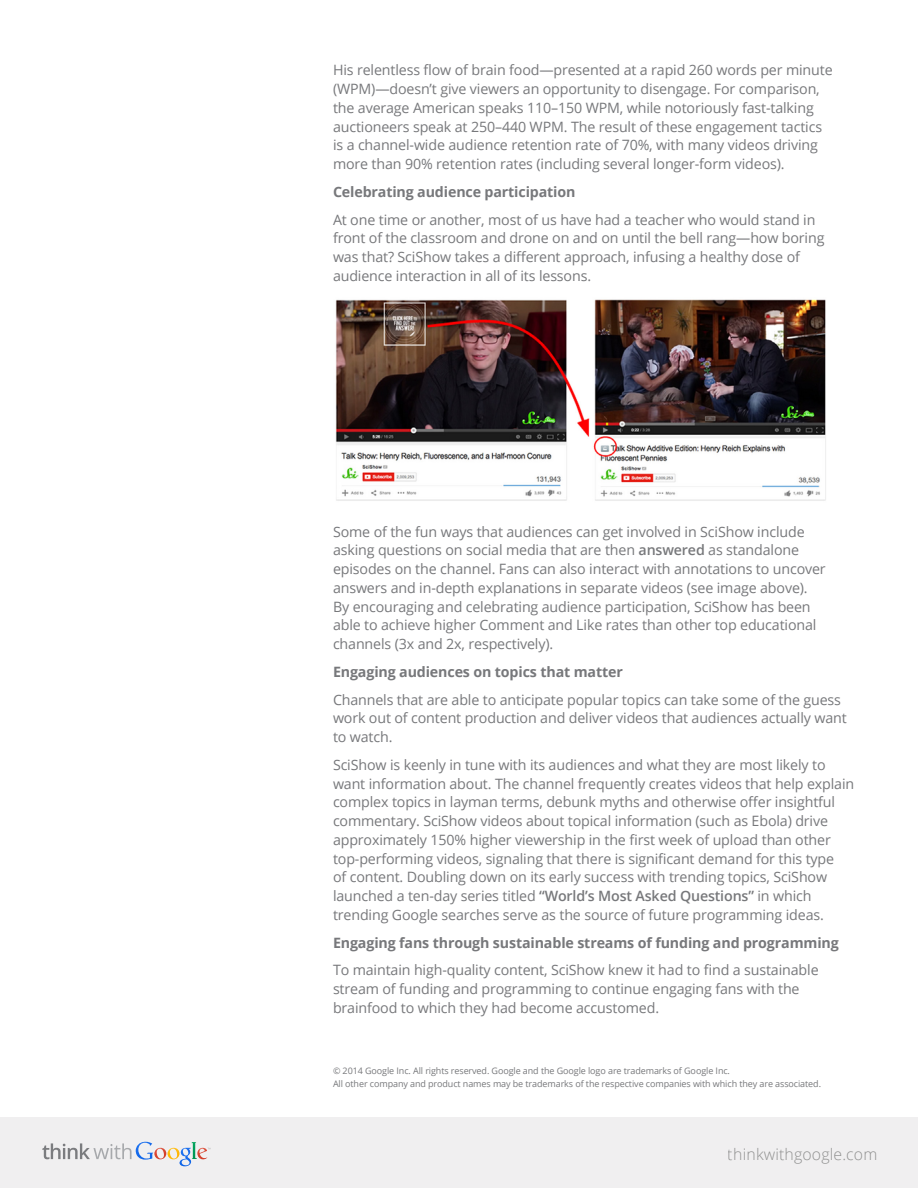
<style>
.page{position:relative;width:918px;height:1188px;background:#fff}
.page>*{position:absolute;margin:0;border:0;box-sizing:border-box;transform-origin:0 0}
.t1{font:300 15.75px "Open Sans";letter-spacing:.01em;color:#666766}
.t2{font:14.25px/18.8px "Open Sans";letter-spacing:-.01em;color:#77787b}
.t3{font:700 14.25px "Open Sans";letter-spacing:-.01em;color:#77787b}
.t4{font:9px/13.5px "Open Sans";letter-spacing:-.01em;color:#77787b}
.s1{font-weight:600}
</style>
<div class="page">
<img style="left:335px;top:299px;width:491px;height:202px">
<div style="left:0;top:1117px;width:918px;height:71px;background:#f0eff0"></div>
<svg style="left:42px;top:1142px;width:168px;height:24px"></svg>
<p class="t2" style="left:333px;top:60px;width:501px">His relentless flow of brain food—presented at a rapid 260 words per minute (WPM)—doesn’t give viewers an opportunity to disengage. For comparison, the average American speaks 110–150 WPM, while notoriously fast-talking auctioneers speak at 250–440 WPM. The result of these engagement tactics is a channel-wide audience retention rate of 70%, with many videos driving more than 90% retention rates (including several longer-form videos).</p>
<p class="t3" style="left:333px;top:182px;width:244px">Celebrating audience participation</p>
<p class="t2" style="left:333px;top:210px;width:493px">At one time or another, most of us have had a teacher who would stand in front of the classroom and drone on and on until the bell rang—how boring was that? SciShow takes a different approach, infusing a healthy dose of audience interaction in all of its lessons.</p>
<p class="t2" style="left:333px;top:522px;width:494px">Some of the fun ways that audiences can get involved in SciShow include asking questions on social media that are then <span class="s1">answered</span> as standalone episodes on the channel. Fans can also interact with annotations to uncover answers and in-depth explanations in separate videos (see image above).<br>By encouraging and celebrating audience participation, SciShow has been able to achieve higher Comment and Like rates than other top educational channels (3x and 2x, respectively).</p>
<p class="t3" style="left:333px;top:662px;width:291px">Engaging audiences on topics that matter</p>
<p class="t2" style="left:333px;top:690px;width:515px">Channels that are able to anticipate popular topics can take some of the guess work out of content production and deliver videos that audiences actually want to watch.</p>
<p class="t2" style="left:333px;top:755px;width:523px">SciShow is keenly in tune with its audiences and what they are most likely to want information about. The channel frequently creates videos that help explain complex topics in layman terms, debunk myths and otherwise offer insightful commentary. SciShow videos about topical information (such as Ebola) drive approximately 150% higher viewership in the first week of upload than other top-performing videos, signaling that there is significant demand for this type<br>of content. Doubling down on its early success with trending topics, SciShow launched a ten-day series titled <span class="s1">“World’s Most Asked Questions”</span> in which trending Google searches serve as the source of future programming ideas.</p>
<p class="t3" style="left:333px;top:932px;width:507px">Engaging fans through sustainable streams of funding and programming</p>
<p class="t2" style="left:333px;top:961px;width:487px">To maintain high-quality content, SciShow knew it had to find a sustainable stream of funding and programming to continue engaging fans with the brainfood to which they had become accustomed.</p>
<p class="t4" style="left:333px;top:1064px;width:490px">© 2014 Google Inc. All rights reserved. Google and the Google logo are trademarks of Google Inc.<br>All other company and product names may be trademarks of the respective companies with which they are associated.</p>
<p class="t1" style="left:728px;top:1143px;width:151px">thinkwithgoogle.com</p>
</div>
